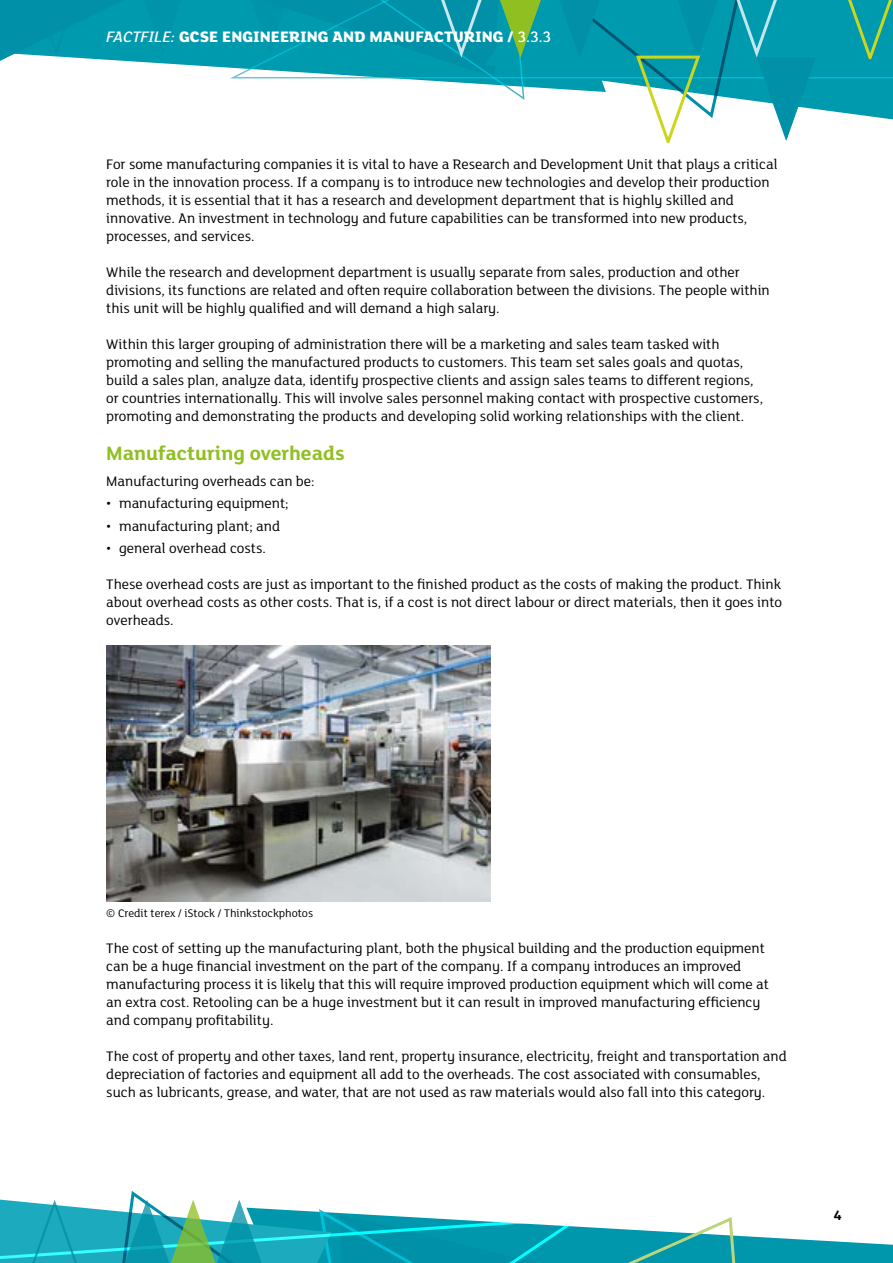
<style>
.page{position:relative;width:893px;height:1263px;background:#fff}
.page>*{position:absolute;margin:0;border:0;box-sizing:border-box;transform-origin:0 0}
.t1{font:700 21px "FS Lola";color:#90bf21}
.t2{font:800 16.5px "FS Lola";color:#fff}
.t3{font:15px/18px "FS Lola";color:#000}
.t4{font:700 15px "FS Lola";color:#000}
.t5{font:12px "FS Lola";color:#000}
.s1{font-weight:500}
.s2{font-weight:500;font-style:italic}
</style>
<div class="page">
<div style="left:189px;top:0;width:36px;height:68px;background:#009aaf"></div>
<svg style="left:0;top:0;width:189px;height:65px;background:#169fb3"></svg>
<svg style="left:225px;top:0;width:668px;height:144px"></svg>
<svg style="left:0;top:1191px;width:893px;height:72px"></svg>
<img style="left:106px;top:646px;width:384px;height:256px">
<p class="t2" style="left:200px;top:25px;width:353px">SE ENGINEERING AND MANUFACTURING / <span class="s1">3.3.3</span></p>
<p class="t2" style="left:107px;top:26px;width:357px"><span class="s2">FACTFILE:</span> GCE HISTORY OF ART / <span class="s1">ARCHITECTURE</span></p>
<p class="t3" style="left:106px;top:154px;width:673px">For some manufacturing companies it is vital to have a Research and Development Unit that plays a critical role in the innovation process. If a company is to introduce new technologies and develop their production methods, it is essential that it has a research and development department that is highly skilled and innovative. An investment in technology and future capabilities can be transformed into new products, processes, and services.</p>
<p class="t3" style="left:106px;top:262px;width:665px">While the research and development department is usually separate from sales, production and other divisions, its functions are related and often require collaboration between the divisions. The people within this unit will be highly qualified and will demand a high salary.</p>
<p class="t3" style="left:106px;top:334px;width:658px">Within this larger grouping of administration there will be a marketing and sales team tasked with promoting and selling the manufactured products to customers. This team set sales goals and quotas, build a sales plan, analyze data, identify prospective clients and assign sales teams to different regions, or countries internationally. This will involve sales personnel making contact with prospective customers, promoting and demonstrating the products and developing solid working relationships with the client.</p>
<h1 class="t1" style="left:106px;top:438px;width:240px">Manufacturing overheads</h1>
<p class="t3" style="left:106px;top:472px;width:210px">Manufacturing overheads can be:</p>
<p class="t3" style="left:106px;top:494px;width:184px">• manufacturing equipment;</p>
<p class="t3" style="left:106px;top:516px;width:175px">• manufacturing plant; and</p>
<p class="t3" style="left:106px;top:538px;width:161px">• general overhead costs.</p>
<p class="t3" style="left:106px;top:574px;width:677px;text-align:justify">These overhead costs are just as important to the finished product as the costs of making the product. Think about overhead costs as other costs. That is, if a cost is not direct labour or direct materials, then it goes into overheads.</p>
<p class="t5" style="left:106px;top:905px;width:208px">© Credit terex / iStock / Thinkstockphotos</p>
<p class="t3" style="left:106px;top:938px;width:664px">The cost of setting up the manufacturing plant, both the physical building and the production equipment can be a huge financial investment on the part of the company. If a company introduces an improved manufacturing process it is likely that this will require improved production equipment which will come at an extra cost. Retooling can be a huge investment but it can result in improved manufacturing efficiency and company profitability.</p>
<p class="t3" style="left:106px;top:1046px;width:682px">The cost of property and other taxes, land rent, property insurance, electricity, freight and transportation and depreciation of factories and equipment all add to the overheads. The cost associated with consumables, such as lubricants, grease, and water, that are not used as raw materials would also fall into this category.</p>
<p class="t4" style="left:834px;top:1205px;width:10px">4</p>
</div>
